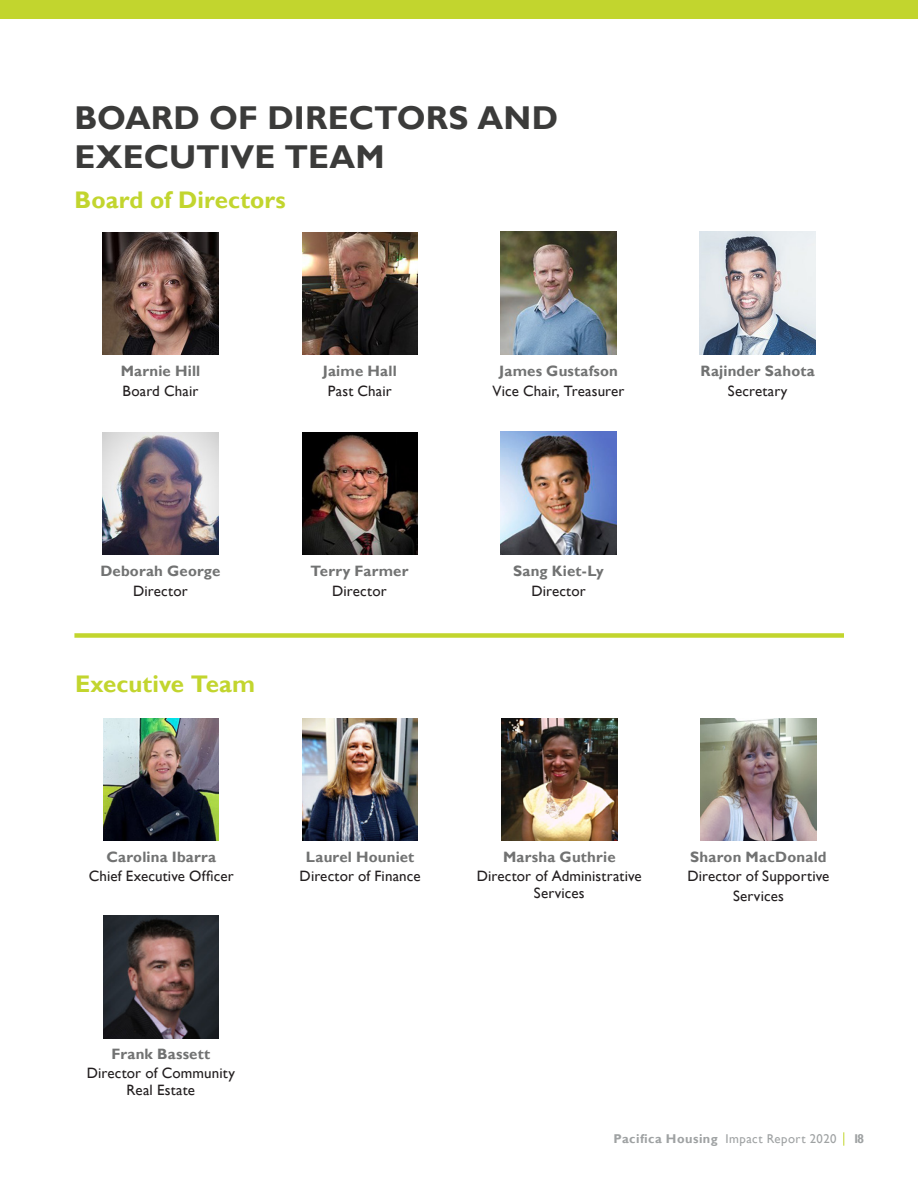
<style>
.page{position:relative;width:918px;height:1188px;background:#fff}
.page>*{position:absolute;margin:0;border:0;box-sizing:border-box;transform-origin:0 0}
.Pacifica_H1{font:700 33px/39.6px "Gill Sans";letter-spacing:.005em;color:#3b3b3a}
.Pacifica_H2{font:700 24px "Gill Sans";color:#c2d52e}
.Pacifica_Body{font:15px/19.5px "Gill Sans";letter-spacing:.01em;color:#231f20;text-align:center}
.Pacifica_Body-2{font:700 15px/19.5px "Gill Sans";letter-spacing:.015em;color:#717272;text-align:center}
.t1{font:12.75px "Gill Sans";letter-spacing:.04em;color:#9fa2a3}
.t2{font:700 12.75px "Gill Sans";color:#9fa2a3}
.s1{font-weight:400;color:#231f20}
.s2{font-weight:700;color:#717272}
.s3{font-weight:700}
</style>
<div class="page">
<div style="left:0;top:0;width:918px;height:19px;background:#c2d52e"></div>
<img style="left:103px;top:232px;width:115px;height:122px">
<img style="left:302px;top:232px;width:116px;height:122px">
<img style="left:501px;top:232px;width:115px;height:122px">
<img style="left:700px;top:232px;width:115px;height:122px">
<img style="left:103px;top:432px;width:115px;height:122px">
<img style="left:302px;top:432px;width:116px;height:122px">
<img style="left:501px;top:432px;width:115px;height:122px">
<div style="left:74px;top:633px;width:770px;height:5px;background:#c2d52e"></div>
<img style="left:103px;top:718px;width:116px;height:122px">
<img style="left:302px;top:718px;width:116px;height:122px">
<img style="left:502px;top:718px;width:115px;height:122px">
<img style="left:701px;top:718px;width:115px;height:122px">
<img style="left:103px;top:916px;width:116px;height:122px">
<svg style="left:843px;top:1132px;width:1px;height:14px"></svg>
<h1 class="Pacifica_H1" style="left:74px;top:99px;width:485px">BOARD OF DIRECTORS AND<br>EXECUTIVE TEAM</h1>
<h2 class="Pacifica_H2" style="left:75px;top:185px;width:213px">Board of Directors</h2>
<p class="Pacifica_Body-2" style="left:121px;top:362px;width:81px;text-align:left">Marnie Hill<br><span class="s1">Board Chair</span></p>
<p class="Pacifica_Body-2" style="left:323px;top:362px;width:76px">Jaime Hall<br><span class="s1">Past Chair</span></p>
<p class="Pacifica_Body" style="left:493px;top:362px;width:133px"><span class="s2">James Gustafson<br></span>Vice Chair, Treasurer</p>
<p class="Pacifica_Body-2" style="left:701px;top:362px;width:116px">Rajinder Sahota<br><span class="s1">Secretary</span></p>
<p class="Pacifica_Body-2" style="left:100px;top:562px;width:122px">Deborah George<br><span class="s1">Director</span></p>
<p class="Pacifica_Body-2" style="left:310px;top:562px;width:100px">Terry Farmer<br><span class="s1">Director</span></p>
<p class="Pacifica_Body-2" style="left:513px;top:562px;width:92px">Sang Kiet-Ly<br><span class="s1">Director</span></p>
<h2 class="Pacifica_H2" style="left:75px;top:669px;width:182px">Executive Team</h2>
<p class="Pacifica_Body" style="left:89px;top:847px;width:147px"><span class="s2">Carolina Ibarra<br></span>Chief Executive Officer</p>
<p class="Pacifica_Body" style="left:300px;top:847px;width:123px"><span class="s2">Laurel Houniet<br></span>Director of Finance</p>
<p class="Pacifica_Body" style="left:477px;top:847px;width:167px"><span class="s2">Marsha Guthrie<br></span>Director of Administrative</p>
<p class="Pacifica_Body" style="left:534px;top:883px;width:52px">Services</p>
<p class="Pacifica_Body" style="left:687px;top:847px;width:144px"><span class="s2">Sharon MacDonald<br></span>Director of Supportive<br>Services</p>
<p class="Pacifica_Body" style="left:87px;top:1044px;width:150px"><span class="s2">Frank Bassett<br></span>Director of Community</p>
<p class="Pacifica_Body" style="left:127px;top:1080px;width:70px">Real Estate</p>
<p class="t1" style="left:613px;top:1131px;width:225px"><span class="s3">Pacifica Housing</span> Impact Report 2020</p>
<p class="t2" style="left:853px;top:1131px;width:13px">18</p>
</div>
